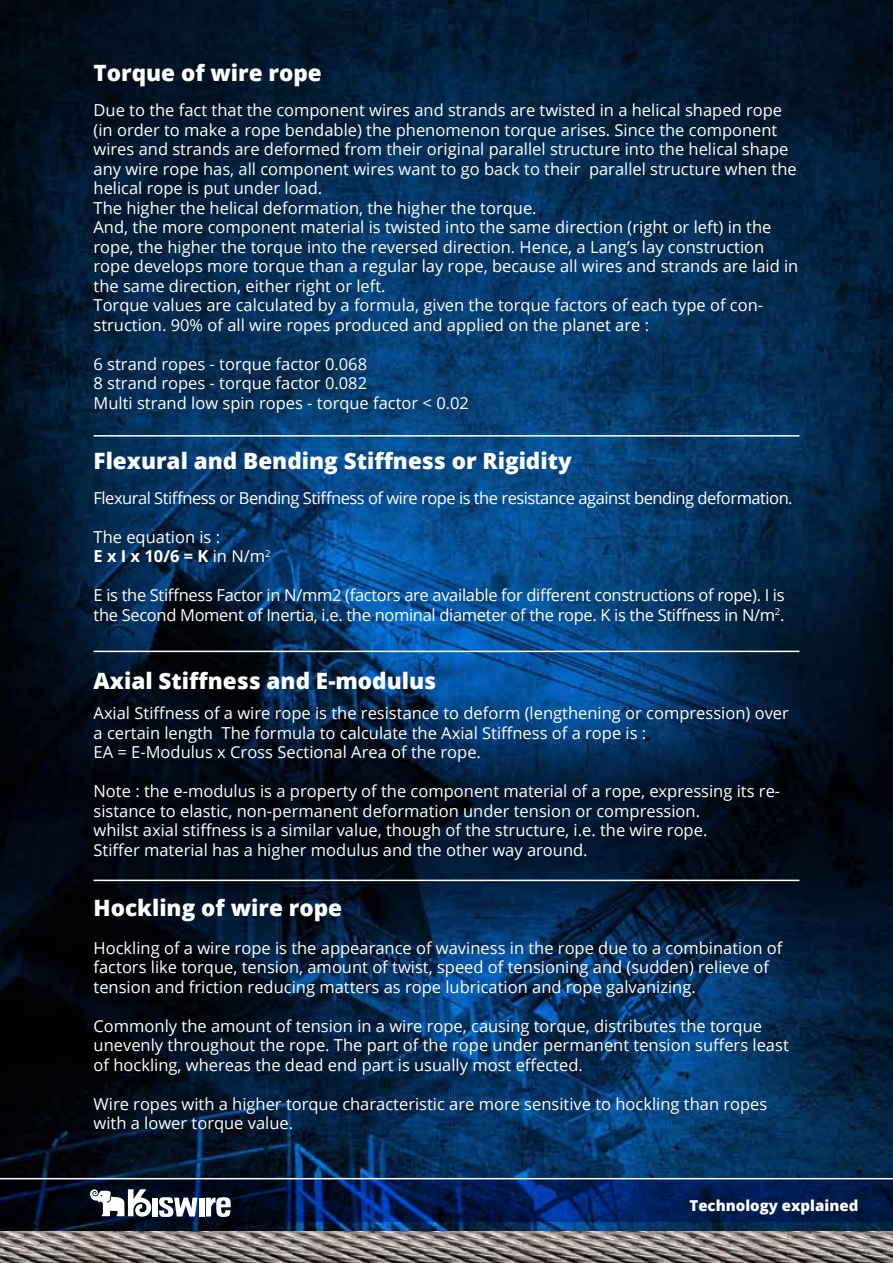
<style>
.page{position:relative;width:893px;height:1263px;background:#fff}
.page>*{position:absolute;margin:0;border:0;box-sizing:border-box;transform-origin:0 0}
.t1{font:800 22.5px "Open Sans";color:#fff}
.t2{font:16.5px/19.5px "Open Sans";color:#fff}
.t3{font:16.5px/19.5px "Open Sans";letter-spacing:-.02em;color:#fff}
.t4{font:16.5px "Open Sans";letter-spacing:-.03em;color:#fff}
.t5{font:800 15px "Open Sans";color:#fff}
.s1{font-weight:700}
</style>
<div class="page">
<img style="left:0;top:0;width:893px;height:1231px">
<svg style="left:0;top:1179px;width:893px;height:43px;background:#041b4b"></svg>
<div style="left:153px;top:1197px;width:5px;height:19px;background:#fff"></div>
<svg style="left:159px;top:1196px;width:38px;height:21px"></svg>
<div style="left:199px;top:1197px;width:5px;height:19px;background:#fff"></div>
<svg style="left:206px;top:1197px;width:25px;height:20px"></svg>
<svg style="left:90px;top:1189px;width:61px;height:28px"></svg>
<hr style="left:0;top:1178px;width:893px;height:1px;background:#fff">
<img style="left:0;top:1231px;width:893px;height:32px">
<hr style="left:94px;top:435px;width:705px;height:2px;background:#fff">
<hr style="left:94px;top:651px;width:705px;height:1px;background:#fff">
<hr style="left:94px;top:880px;width:705px;height:1px;background:#fff">
<h1 class="t1" style="left:94px;top:56px;width:230px">Torque of wire rope</h1>
<p class="t2" style="left:94px;top:100px;width:706px">Due to the fact that the component wires and strands are twisted in a helical shaped rope (in order to make a rope bendable) the phenomenon torque arises. Since the component wires and strands are deformed from their original parallel structure into the helical shape any wire rope has, all component wires want to go back to their parallel structure when the helical rope is put under load.<br>The higher the helical deformation, the higher the torque.<br>And, the more component material is twisted into the same direction (right or left) in the rope, the higher the torque into the reversed direction. Hence, a Lang’s lay construction rope develops more torque than a regular lay rope, because all wires and strands are laid in the same direction, either right or left.<br>Torque values are calculated by a formula, given the torque factors of each type of con&shy;struction. 90% of all wire ropes produced and applied on the planet are :</p>
<p class="t2" style="left:94px;top:353px;width:377px">6 strand ropes - torque factor 0.068<br>8 strand ropes - torque factor 0.082<br>Multi strand low spin ropes - torque factor &lt; 0.02</p>
<h1 class="t1" style="left:94px;top:443px;width:480px">Flexural and Bending Stiffness or Rigidity</h1>
<p class="t4" style="left:94px;top:486px;width:701px">Flexural Stiffness or Bending Stiffness of wire rope is the resistance against bending deformation.</p>
<p class="t2" style="left:94px;top:527px;width:179px">The equation is :<br><span class="s1">E x I x 10/6 = K</span> in N/m<sup>2</sup></p>
<p class="t3" style="left:94px;top:585px;width:693px">E is the Stiffness Factor in N/mm2 (factors are available for different constructions of rope). I is the Second Moment of Inertia, i.e. the nominal diameter of the rope. K is the Stiffness in N/m<sup>2</sup>.</p>
<h1 class="t1" style="left:94px;top:664px;width:344px">Axial Stiffness and E-modulus</h1>
<p class="t2" style="left:94px;top:703px;width:697px">Axial Stiffness of a wire rope is the resistance to deform (lengthening or compression) over a certain length The formula to calculate the Axial Stiffness of a rope is :<br>EA = E-Modulus x Cross Sectional Area of the rope.</p>
<p class="t2" style="left:94px;top:781px;width:688px">Note : the e-modulus is a property of the component material of a rope, expressing its re&shy;sistance to elastic, non-permanent deformation under tension or compression.<br>whilst axial stiffness is a similar value, though of the structure, i.e. the wire rope.<br>Stiffer material has a higher modulus and the other way around.</p>
<h1 class="t1" style="left:94px;top:891px;width:250px">Hockling of wire rope</h1>
<p class="t2" style="left:94px;top:937px;width:690px">Hockling of a wire rope is the appearance of waviness in the rope due to a combination of factors like torque, tension, amount of twist, speed of tensioning and (sudden) relieve of tension and friction reducing matters as rope lubrication and rope galvanizing.</p>
<p class="t2" style="left:94px;top:1015px;width:697px">Commonly the amount of tension in a wire rope, causing torque, distributes the torque unevenly throughout the rope. The part of the rope under permanent tension suffers least of hockling, whereas the dead end part is usually most effected.</p>
<p class="t2" style="left:94px;top:1093px;width:675px">Wire ropes with a higher torque characteristic are more sensitive to hockling than ropes with a lower torque value.</p>
<p class="t5" style="left:689px;top:1194px;width:170px">Technology explained</p>
</div>
